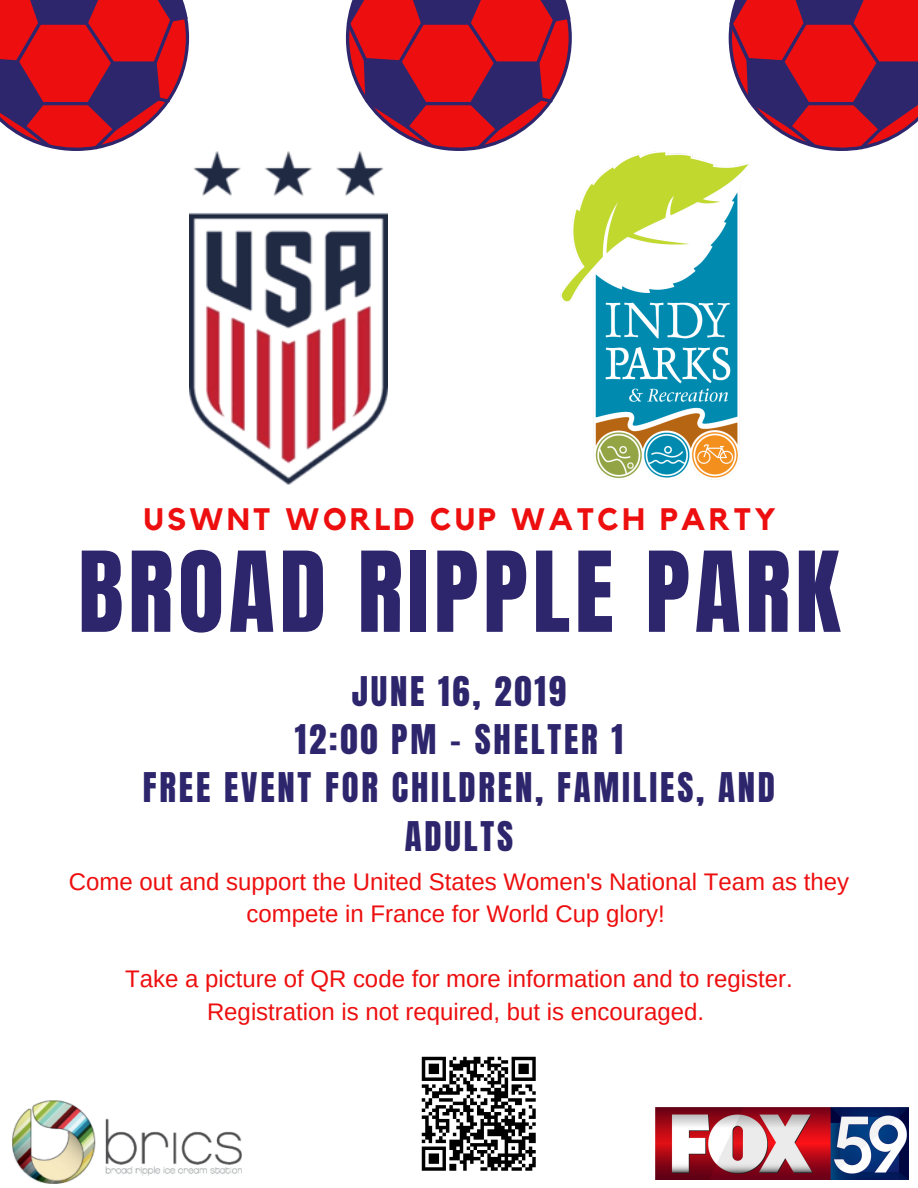
<style>
.page{position:relative;width:918px;height:1188px;background:#fff}
.page>*{position:absolute;margin:0;border:0;box-sizing:border-box;transform-origin:0 0}
.t1{font:94.65px "Anton";letter-spacing:.05em;color:#2e266d}
.t2{font:34.8px/48.3px "Anton";letter-spacing:.08em;color:#2e266d;text-align:center}
.t3{font:700 30.9px "Kollektif";letter-spacing:.11em;color:#ed0f0f}
.t4{font:24px/32.4px "Arimo";color:#ed0f0f;text-align:center}
</style>
<div class="page">
<svg style="left:346px;top:0;width:226px;height:151px"></svg>
<svg style="left:729px;top:0;width:189px;height:151px;background:#b1364d"></svg>
<svg style="left:0;top:0;width:189px;height:151px;background:#b23148"></svg>
<img style="left:189px;top:151px;width:198px;height:333px">
<img style="left:560px;top:151px;width:189px;height:329px">
<img style="left:655px;top:1107px;width:254px;height:72px">
<img style="left:12px;top:1100px;width:230px;height:84px">
<img style="left:421px;top:1056px;width:115px;height:115px">
<p class="t3" style="left:144px;top:505px;width:634px">USWNT WORLD CUP WATCH PARTY</p>
<h1 class="t1" style="left:78px;top:524px;width:763px">BROAD RIPPLE PARK</h1>
<h2 class="t2" style="left:143px;top:668px;width:634px">JUNE 16, 2019<br>12:00 PM - SHELTER 1<br>FREE EVENT FOR CHILDREN, FAMILIES, AND<br>ADULTS</h2>
<p class="t4" style="left:69px;top:865px;width:782px">Come out and support the United States Women's National Team as they compete in France for World Cup glory!</p>
<p class="t4" style="left:125px;top:963px;width:669px">Take a picture of QR code for more information and to register.<br>Registration is not required, but is encouraged.</p>
</div>
